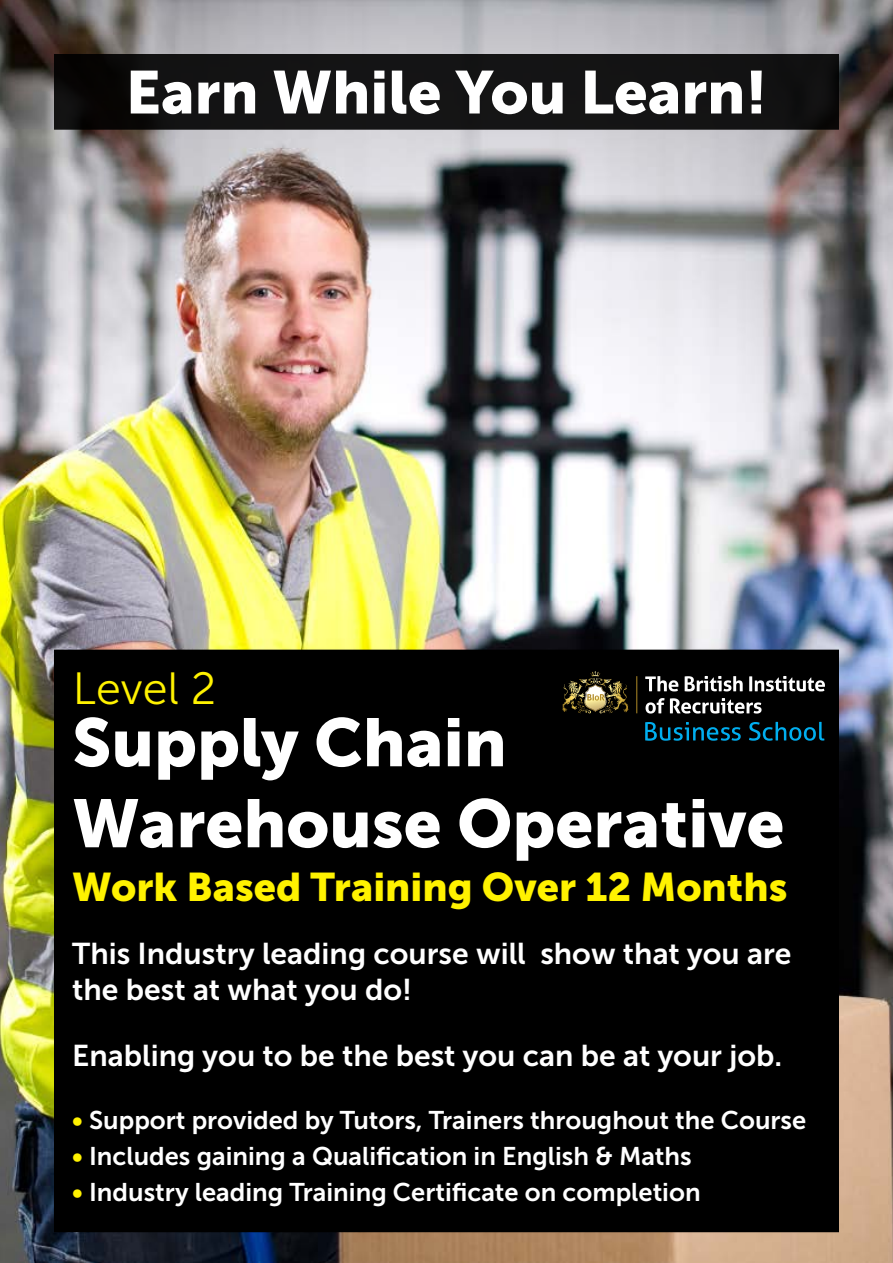
<style>
.page{position:relative;width:893px;height:1263px;background:#fff}
.page>*{position:absolute;margin:0;border:0;box-sizing:border-box;transform-origin:0 0}
.t1{font:67.5px/81px "Museo Sans 900";color:#fff}
.t2{font:60px "Museo Sans 900";color:#fff}
.t3{font:45px "Museo Sans 300";color:#fff200}
.t4{font:39.75px "Museo Sans 900";color:#fff200}
.t5{font:30px/36px "Museo Sans 700";color:#fff}
.t6{font:25.5px "Museo Sans 700";color:#fff}
.s1{color:#fff200}
</style>
<div class="page">
<img style="left:0;top:0;width:893px;height:1263px">
<div style="left:55px;top:650px;width:783px;height:581px;background:#000"></div>
<div style="left:55px;top:55px;width:783px;height:74px;background:linear-gradient(to right,#100f0f,#141515)"></div>
<div style="left:54px;top:54px;width:785px;height:76px;border:2px solid #000"></div>
<hr style="left:636px;top:676px;width:1px;height:37px;background:#b18b28">
<svg style="left:645px;top:676px;width:33px;height:15px"></svg>
<svg style="left:685px;top:676px;width:58px;height:15px"></svg>
<svg style="left:749px;top:676px;width:76px;height:15px"></svg>
<svg style="left:646px;top:698px;width:18px;height:15px"></svg>
<svg style="left:670px;top:698px;width:91px;height:15px"></svg>
<svg style="left:562px;top:671px;width:67px;height:43px"></svg>
<svg style="left:645px;top:722px;width:96px;height:19px"></svg>
<svg style="left:749px;top:722px;width:75px;height:19px"></svg>
<h2 class="t2" style="left:126px;top:58px;width:643px">Earn While You Learn!</h2>
<h3 class="t3" style="left:73px;top:665px;width:145px">Level 2</h3>
<h1 class="t1" style="left:72px;top:702px;width:714px">Supply Chain<br>Warehouse Operative</h1>
<h3 class="t4" style="left:72px;top:865px;width:717px">Work Based Training Over 12 Months</h3>
<p class="t5" style="left:72px;top:936px;width:721px">This Industry leading course will show that you are the best at what you do!</p>
<p class="t5" style="left:72px;top:1038px;width:711px">Enabling you to be the best you can be at your job.</p>
<p class="t6" style="left:72px;top:1106px;width:735px"><span class="s1">•</span> Support provided by Tutors, Trainers throughout the Course</p>
<p class="t6" style="left:72px;top:1142px;width:621px"><span class="s1">•</span> Includes gaining a Qualification in English &amp; Maths</p>
<p class="t6" style="left:72px;top:1178px;width:630px"><span class="s1">•</span> Industry leading Training Certificate on completion</p>
</div>
